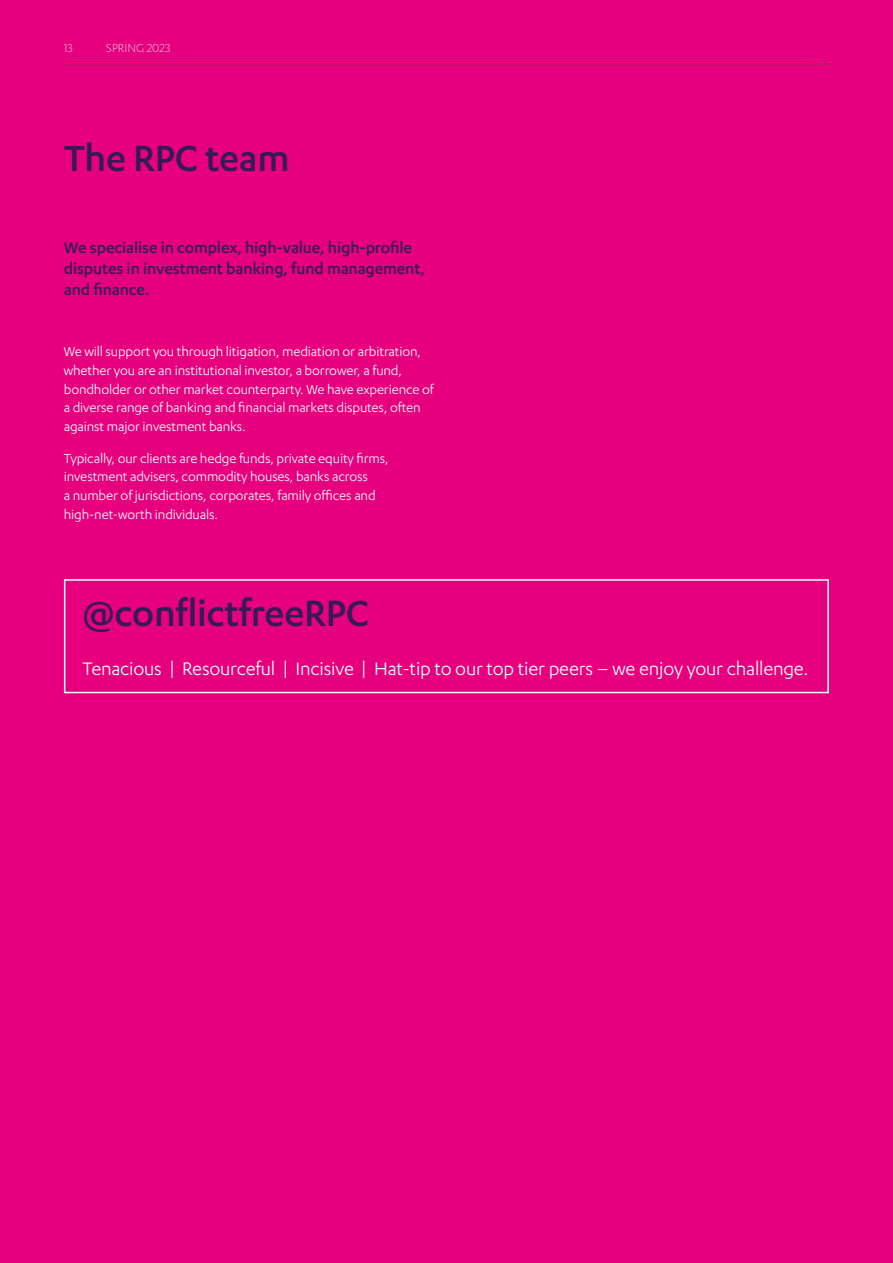
<style>
.page{position:relative;width:893px;height:1263px;background:#e6007d}
.page>*{position:absolute;margin:0;border:0;box-sizing:border-box;transform-origin:0 0}
.t1{font:500 42px "Karbon";letter-spacing:-.01em;color:#331b58}
.t2{font:21px "Karbon";letter-spacing:-.01em;color:#fff}
.t3{font:500 18px/21px "Karbon";letter-spacing:-.01em;color:#331b58}
.t4{font:15px/18.8px "Karbon";letter-spacing:-.01em;color:#fff}
.t5{font:300 13.5px "Karbon";color:#fff}
</style>
<div class="page">
<div style="left:64px;top:579px;width:765px;height:114px;border:2px solid #fff"></div>
<hr style="left:64px;top:63px;width:765px;height:1px;background:#5a5a59">
<p class="t5" style="left:64px;top:40px;width:10px">13</p>
<p class="t5" style="left:106px;top:40px;width:66px">SPRING 2023</p>
<h1 class="t1" style="left:64px;top:134px;width:227px">The RPC team</h1>
<p class="t3" style="left:64px;top:236px;width:363px">We specialise in complex, high-value, high-profile disputes in investment banking, fund management, and finance.</p>
<p class="t4" style="left:64px;top:342px;width:372px">We will support you through litigation, mediation or arbitration, whether you are an institutional investor, a borrower, a fund, bondholder or other market counterparty. We have experience of a diverse range of banking and financial markets disputes, often against major investment banks.</p>
<p class="t4" style="left:64px;top:448px;width:326px">Typically, our clients are hedge funds, private equity firms, investment advisers, commodity houses, banks across<br>a number of jurisdictions, corporates, family offices and high-net-worth individuals.</p>
<h1 class="t1" style="left:82px;top:590px;width:288px">@conflictfreeRPC</h1>
<h2 class="t2" style="left:82px;top:657px;width:728px">Tenacious | Resourceful | Incisive | Hat-tip to our top tier peers – we enjoy your challenge.</h2>
</div>
